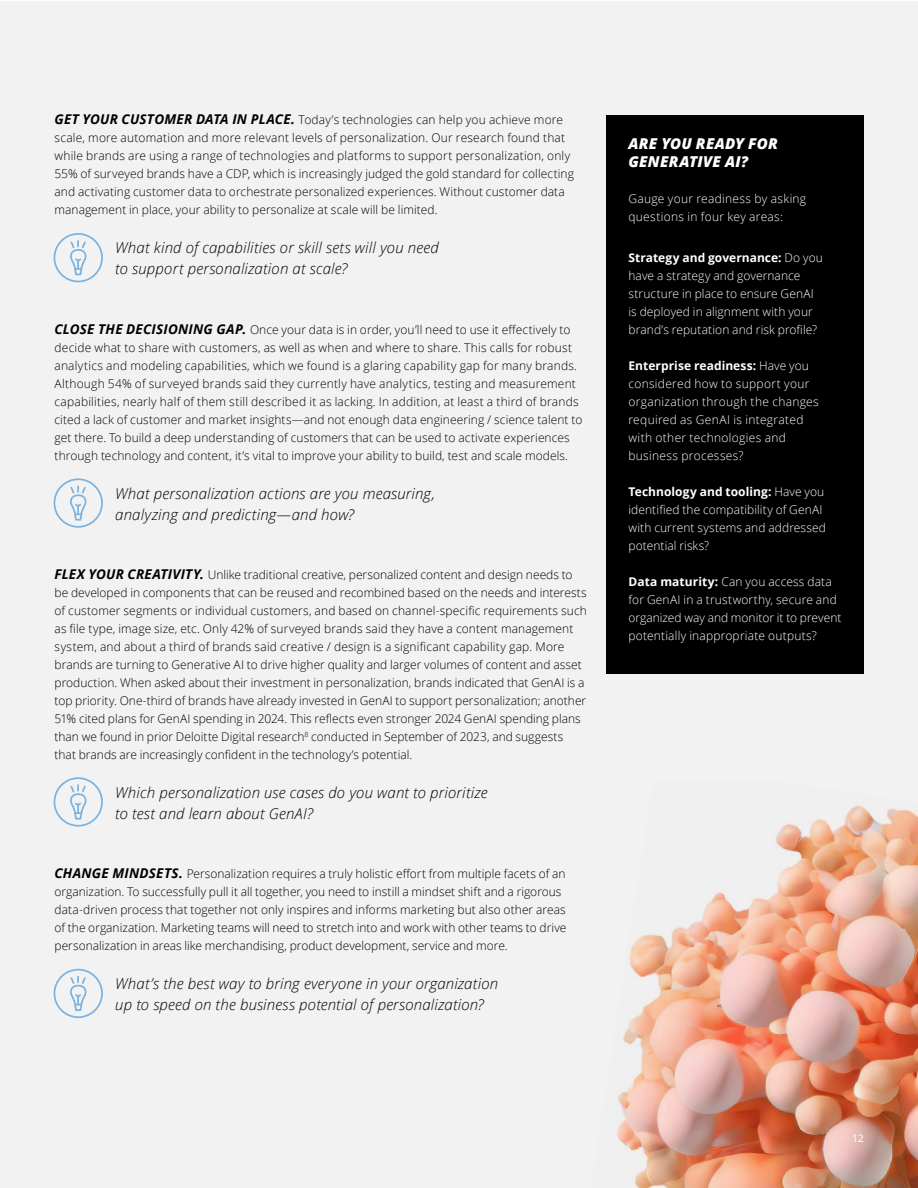
<style>
.page{position:relative;width:918px;height:1188px;background:#fff}
.page>*{position:absolute;margin:0;border:0;box-sizing:border-box;transform-origin:0 0}
.t1{font:italic 300 15px/21px "Open Sans";letter-spacing:.01em;color:#000}
.t2{font:italic 800 15px/18px "Open Sans";letter-spacing:.015em;color:#fff}
.t3{font:300 12px/18px "Open Sans";letter-spacing:.005em;color:#000}
.t4{font:300 12px/18px "Open Sans";letter-spacing:.015em;color:#fff}
.t5{font:10.5px "Open Sans";color:#fff}
.s1{font-weight:700;font-style:italic;font-size:13.5px}
.s2{font-weight:700}
</style>
<div class="page">
<div style="left:0;top:2px;width:918px;height:1186px;background:#f2f2f2"></div>
<img style="left:616px;top:805px;width:302px;height:383px">
<div style="left:606px;top:116px;width:258px;height:558px;background:#000"></div>
<svg style="left:54px;top:233px;width:49px;height:49px"></svg>
<svg style="left:54px;top:478px;width:49px;height:50px"></svg>
<svg style="left:54px;top:777px;width:49px;height:50px"></svg>
<svg style="left:54px;top:969px;width:49px;height:49px"></svg>
<p class="t3" style="left:55px;top:111px;width:521px"><span class="s1">GET YOUR CUSTOMER DATA IN PLACE.</span> Today’s technologies can help you achieve more scale, more automation and more relevant levels of personalization. Our research found that while brands are using a range of technologies and platforms to support personalization, only 55% of surveyed brands have a CDP, which is increasingly judged the gold standard for collecting and activating customer data to orchestrate personalized experiences. Without customer data management in place, your ability to personalize at scale will be limited.</p>
<p class="t1" style="left:115px;top:237px;width:325px">What kind of capabilities or skill sets will you need to support personalization at scale?</p>
<p class="t3" style="left:55px;top:320px;width:529px"><span class="s1">CLOSE THE DECISIONING GAP.</span> Once your data is in order, you’ll need to use it effectively to decide what to share with customers, as well as when and where to share. This calls for robust analytics and modeling capabilities, which we found is a glaring capability gap for many brands.<br>Although 54% of surveyed brands said they currently have analytics, testing and measurement capabilities, nearly half of them still described it as lacking. In addition, at least a third of brands cited a lack of customer and market insights—and not enough data engineering / science talent to get there. To build a deep understanding of customers that can be used to activate experiences through technology and content, it’s vital to improve your ability to build, test and scale models.</p>
<p class="t1" style="left:115px;top:482px;width:321px">What personalization actions are you measuring, analyzing and predicting—and how?</p>
<p class="t3" style="left:55px;top:565px;width:534px"><span class="s1">FLEX YOUR CREATIVITY.</span> Unlike traditional creative, personalized content and design needs to be developed in components that can be reused and recombined based on the needs and interests of customer segments or individual customers, and based on channel-specific requirements such as file type, image size, etc. Only 42% of surveyed brands said they have a content management system, and about a third of brands said creative / design is a significant capability gap. More brands are turning to Generative AI to drive higher quality and larger volumes of content and asset production. When asked about their investment in personalization, brands indicated that GenAI is a top priority. One-third of brands have already invested in GenAI to support personalization; another 51% cited plans for GenAI spending in 2024. This reflects even stronger 2024 GenAI spending plans than we found in prior Deloitte Digital research<sup>8</sup> conducted in September of 2023, and suggests that brands are increasingly confident in the technology’s potential.</p>
<p class="t1" style="left:115px;top:781px;width:374px">Which personalization use cases do you want to prioritize to test and learn about GenAI?</p>
<p class="t3" style="left:55px;top:864px;width:513px"><span class="s1">CHANGE MINDSETS.</span> Personalization requires a truly holistic effort from multiple facets of an organization. To successfully pull it all together, you need to instill a mindset shift and a rigorous data-driven process that together not only inspires and informs marketing but also other areas of the organization. Marketing teams will need to stretch into and work with other teams to drive personalization in areas like merchandising, product development, service and more.</p>
<p class="t1" style="left:115px;top:973px;width:384px">What’s the best way to bring everyone in your organization up to speed on the business potential of personalization?</p>
<p class="t2" style="left:628px;top:134px;width:151px">ARE YOU READY FOR<br>GENERATIVE AI?</p>
<p class="t4" style="left:628px;top:189px;width:179px">Gauge your readiness by asking questions in four key areas:</p>
<p class="t4" style="left:628px;top:248px;width:196px"><span class="s2">Strategy and governance:</span> Do you have a strategy and governance structure in place to ensure GenAI is deployed in alignment with your brand’s reputation and risk profile?</p>
<p class="t4" style="left:628px;top:356px;width:192px"><span class="s2">Enterprise readiness:</span> Have you considered how to support your organization through the changes required as GenAI is integrated with other technologies and business processes?</p>
<p class="t4" style="left:628px;top:482px;width:199px"><span class="s2">Technology and tooling:</span> Have you identified the compatibility of GenAI with current systems and addressed potential risks?</p>
<p class="t4" style="left:629px;top:572px;width:214px"><span class="s2">Data maturity:</span> Can you access data for GenAI in a trustworthy, secure and organized way and monitor it to prevent potentially inappropriate outputs?</p>
<p class="t5" style="left:852px;top:1131px;width:13px">12</p>
</div>
